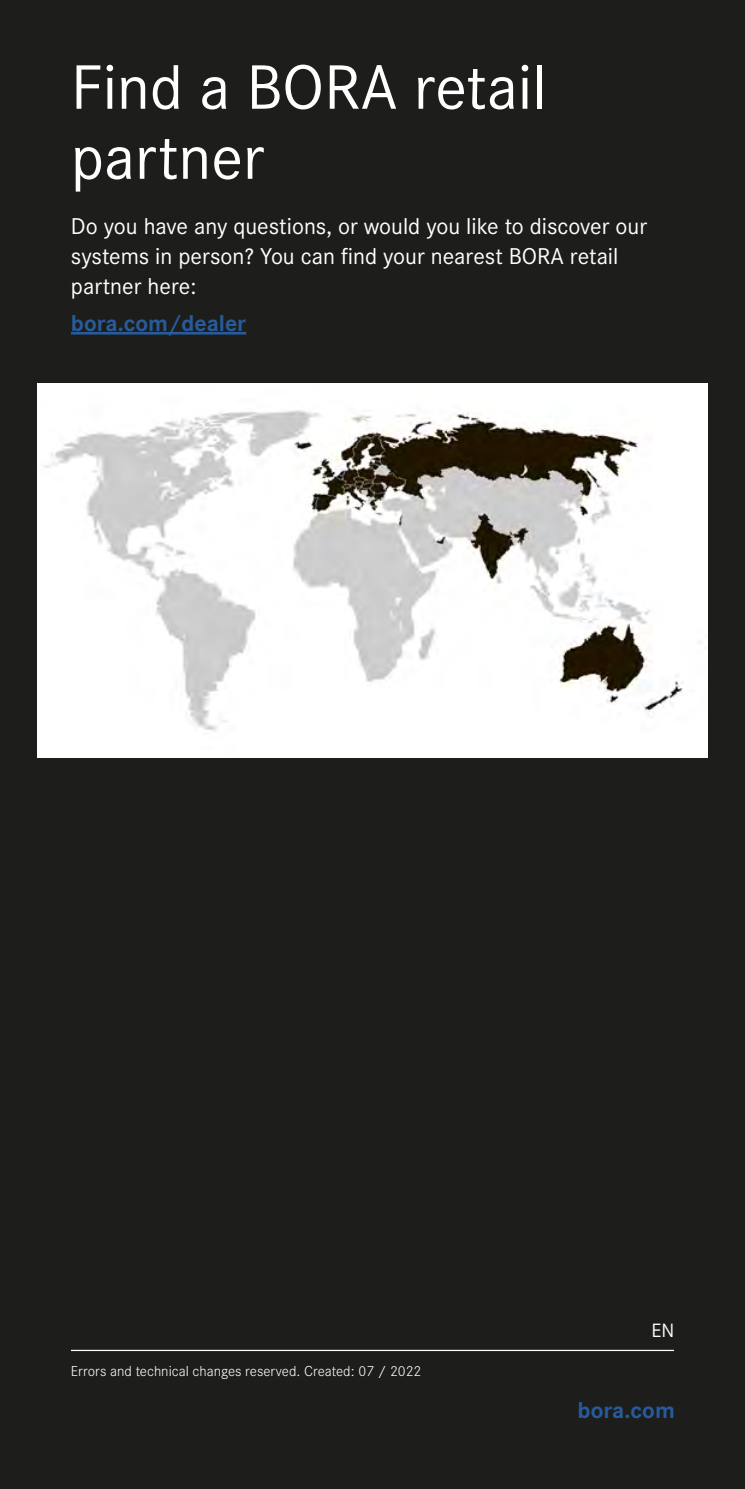
<style>
.page{position:relative;width:745px;height:1489px;background:#fff}
.page>*{position:absolute;margin:0;border:0;box-sizing:border-box;transform-origin:0 0}
.t1{font:65px/70px "Corporate S";color:#fff}
.t2{font:23.75px/30px "Corporate S";color:#fff}
.t3{font:700 23.75px "Corporate S";color:#275b9b}
.t4{font:20px "Corporate S";color:#fff}
.t5{font:300 15px "Corporate S";color:#fff}
</style>
<div class="page">
<div style="left:0;top:0;width:744px;height:1488px;background:#1d1d1b"></div>
<img style="left:38px;top:383px;width:668px;height:374px">
<hr style="left:71px;top:332px;width:175px;height:2px;background:#275b9b">
<hr style="left:71px;top:1349px;width:602px;height:1px;background:#fff">
<h1 class="t1" style="left:71px;top:53px;width:477px">Find a BORA retail partner</h1>
<p class="t2" style="left:71px;top:211px;width:577px">Do you have any questions, or would you like to discover our systems in person? You can find your nearest BORA retail partner here:</p>
<p class="t3" style="left:71px;top:306px;width:177px">bora.com/dealer</p>
<p class="t5" style="left:71px;top:1362px;width:351px">Errors and technical changes reserved. Created: 07 / 2022</p>
<p class="t4" style="left:651px;top:1319px;width:24px">EN</p>
<p class="t3" style="left:577px;top:1393px;width:99px">bora.com</p>
</div>
